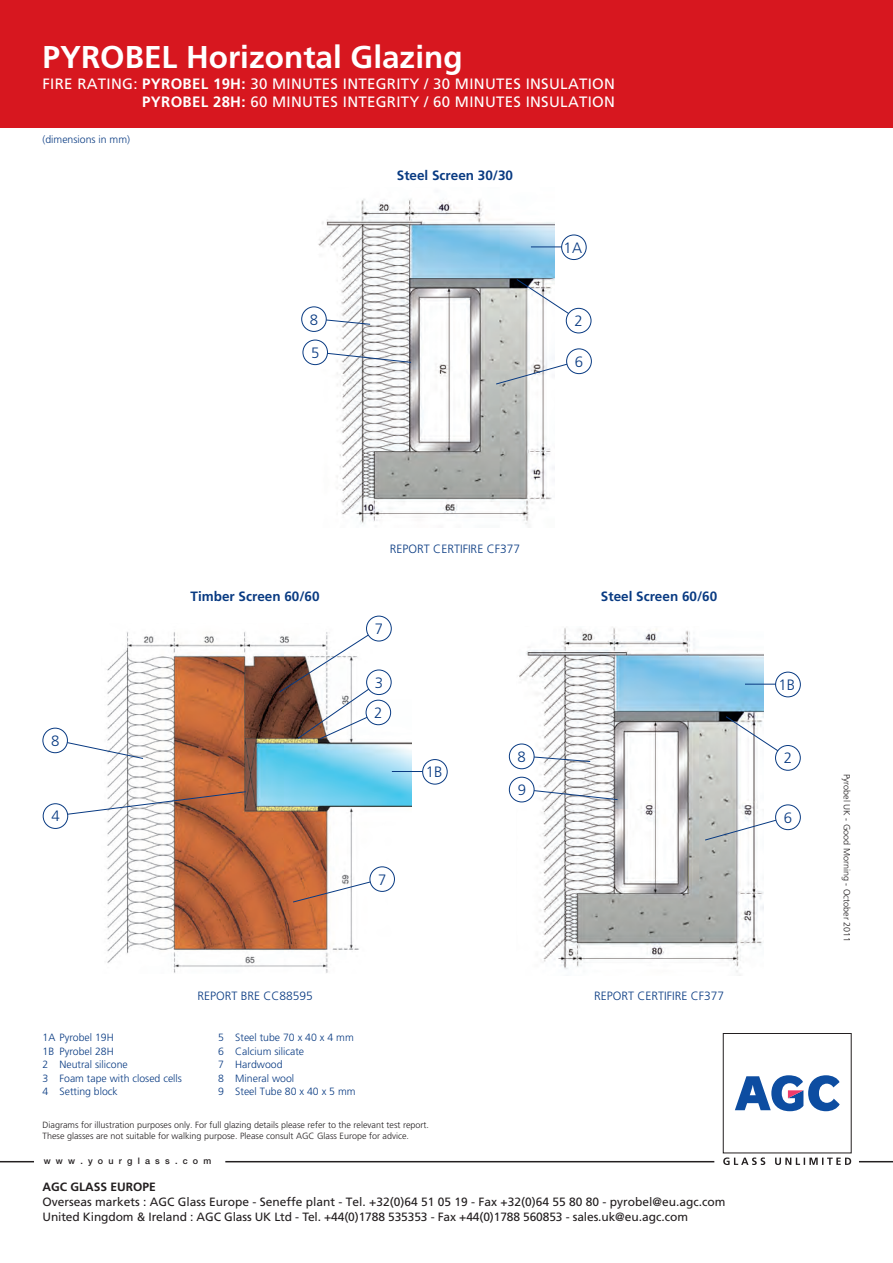
<style>
.page{position:relative;width:893px;height:1263px;background:#fff}
.page>*{position:absolute;margin:0;border:0;box-sizing:border-box;transform-origin:0 0}
.Normal_e{font:700 31.5px "Frutiger";color:#fff}
.Normal_e-2{font:15px/18px "Frutiger";letter-spacing:.02em;color:#fff;text-align:right}
.Tableau_verso{font:300 15px "Frutiger";color:#083a82}
.Body{font:700 13.5px "Frutiger";color:#083a82}
.Normal_e-3{font:12px "Frutiger";color:#231f20}
.Body-2{font:300 12px "Frutiger";color:#083a82}
.Normal_e-4{font:700 12px "Frutiger";color:#231f20}
.Tableau_verso-2{font:300 10.5px "Frutiger";color:#083a82}
.Body-3{font:300 10.5px "Frutiger";color:#083a82}
.Body-4{font:300 9px "Frutiger";color:#231f20}
.Normal_e-5{font:300 9px "Frutiger";color:#231f20}
.Normal_e-6{font:500 9px "Helvetica Neue";letter-spacing:.58em;color:#231f20}
.s1{font-weight:700}
</style>
<div class="page">
<div style="left:0;top:0;width:893px;height:128px;background:#d7171f"></div>
<img style="left:316px;top:199px;width:239px;height:325px">
<hr style="left:531px;top:247px;width:43px;height:1px;background:#083a82">
<div style="left:562px;top:235px;width:24px;height:25px;background:#fff;border-radius:50%"></div>
<div style="left:561px;top:234px;width:26px;height:26px;border:1px solid #083a82;border-radius:50%"></div>
<svg style="left:516px;top:278px;width:64px;height:43px"></svg>
<div style="left:566px;top:308px;width:25px;height:25px;background:#fff;border-radius:50%"></div>
<div style="left:566px;top:308px;width:25px;height:25px;border:1px solid #083a82;border-radius:50%"></div>
<svg style="left:326px;top:318px;width:45px;height:7px"></svg>
<div style="left:302px;top:307px;width:24px;height:24px;background:#fff;border-radius:50%"></div>
<div style="left:301px;top:306px;width:26px;height:26px;border:1px solid #083a82;border-radius:50%"></div>
<svg style="left:322px;top:351px;width:90px;height:12px"></svg>
<div style="left:303px;top:340px;width:24px;height:25px;background:#fff;border-radius:50%"></div>
<div style="left:303px;top:340px;width:25px;height:25px;border:1px solid #083a82;border-radius:50%"></div>
<svg style="left:495px;top:360px;width:85px;height:25px"></svg>
<div style="left:567px;top:349px;width:24px;height:25px;background:#fff;border-radius:50%"></div>
<div style="left:566px;top:348px;width:26px;height:26px;border:1px solid #083a82;border-radius:50%"></div>
<img style="left:106px;top:624px;width:306px;height:349px">
<svg style="left:54px;top:739px;width:90px;height:20px"></svg>
<div style="left:43px;top:728px;width:24px;height:25px;background:#fff;border-radius:50%"></div>
<div style="left:43px;top:728px;width:25px;height:25px;border:1px solid #083a82;border-radius:50%"></div>
<hr style="left:392px;top:771px;width:43px;height:1px;background:#083a82">
<div style="left:423px;top:759px;width:24px;height:25px;background:#fff;border-radius:50%"></div>
<div style="left:422px;top:759px;width:26px;height:25px;border:1px solid #083a82;border-radius:50%"></div>
<div style="left:366px;top:700px;width:25px;height:25px;background:#fff;border-radius:50%"></div>
<div style="left:366px;top:700px;width:25px;height:25px;border:1px solid #083a82;border-radius:50%"></div>
<svg style="left:59px;top:791px;width:188px;height:25px"></svg>
<div style="left:43px;top:804px;width:25px;height:24px;background:#fff;border-radius:50%"></div>
<div style="left:43px;top:803px;width:25px;height:26px;border:1px solid #083a82;border-radius:50%"></div>
<svg style="left:292px;top:878px;width:91px;height:25px"></svg>
<div style="left:370px;top:867px;width:24px;height:24px;background:#fff;border-radius:50%"></div>
<div style="left:370px;top:866px;width:25px;height:26px;border:1px solid #083a82;border-radius:50%"></div>
<div style="left:367px;top:670px;width:24px;height:24px;background:#fff;border-radius:50%"></div>
<div style="left:366px;top:670px;width:26px;height:25px;border:1px solid #083a82;border-radius:50%"></div>
<svg style="left:279px;top:627px;width:101px;height:113px"></svg>
<div style="left:366px;top:616px;width:25px;height:25px;background:#fff;border-radius:50%"></div>
<div style="left:366px;top:616px;width:26px;height:25px;border:1px solid #083a82;border-radius:50%"></div>
<img style="left:517px;top:628px;width:246px;height:344px">
<hr style="left:745px;top:684px;width:43px;height:1px;background:#083a82">
<div style="left:776px;top:672px;width:24px;height:25px;background:#fff;border-radius:50%"></div>
<div style="left:775px;top:672px;width:26px;height:25px;border:1px solid #083a82;border-radius:50%"></div>
<svg style="left:725px;top:716px;width:59px;height:42px"></svg>
<div style="left:775px;top:745px;width:25px;height:25px;background:#fff;border-radius:50%"></div>
<div style="left:775px;top:745px;width:26px;height:26px;border:1px solid #083a82;border-radius:50%"></div>
<svg style="left:533px;top:755px;width:58px;height:7px"></svg>
<div style="left:509px;top:744px;width:25px;height:25px;background:#fff;border-radius:50%"></div>
<div style="left:509px;top:744px;width:25px;height:25px;border:1px solid #083a82;border-radius:50%"></div>
<svg style="left:529px;top:788px;width:89px;height:12px"></svg>
<div style="left:509px;top:777px;width:25px;height:25px;background:#fff;border-radius:50%"></div>
<div style="left:509px;top:777px;width:25px;height:25px;border:1px solid #083a82;border-radius:50%"></div>
<svg style="left:704px;top:816px;width:85px;height:25px"></svg>
<div style="left:776px;top:805px;width:24px;height:25px;background:#fff;border-radius:50%"></div>
<div style="left:775px;top:804px;width:26px;height:26px;border:1px solid #083a82;border-radius:50%"></div>
<hr style="left:225px;top:1161px;width:489px;height:1px;background:#231f20">
<div style="left:723px;top:1033px;width:129px;height:120px;border:1px solid #231f20"></div>
<svg style="left:735px;top:1075px;width:105px;height:36px"></svg>
<svg style="left:723px;top:1157px;width:128px;height:8px"></svg>
<hr style="left:859px;top:1161px;width:34px;height:1px;background:#231f20">
<hr style="left:0;top:1161px;width:34px;height:1px;background:#231f20">
<p class="Normal_e" style="left:43px;top:39px;width:422px">PYROBEL Horizontal Glazing</p>
<p class="Normal_e-2" style="left:43px;top:75px;width:574px">FIRE RATING: <span class="s1">PYROBEL 19H:</span> 30 MINUTES INTEGRITY / 30 MINUTES INSULATION<br><span class="s1">PYROBEL 28H:</span> 60 MINUTES INTEGRITY / 60 MINUTES INSULATION</p>
<p class="Body-3" style="left:43px;top:134px;width:89px">(dimensions in mm)</p>
<p class="Body" style="left:397px;top:167px;width:118px">Steel Screen 30/30</p>
<p class="Tableau_verso" style="left:564px;top:239px;width:20px">1A</p>
<p class="Tableau_verso" style="left:310px;top:311px;width:10px">8</p>
<p class="Tableau_verso" style="left:575px;top:312px;width:10px">2</p>
<p class="Tableau_verso" style="left:311px;top:344px;width:10px">5</p>
<p class="Tableau_verso" style="left:575px;top:353px;width:10px">6</p>
<p class="Tableau_verso" style="left:51px;top:732px;width:10px">8</p>
<p class="Tableau_verso" style="left:51px;top:808px;width:10px">4</p>
<p class="Body" style="left:191px;top:588px;width:131px">Timber Screen 60/60</p>
<p class="Body-2" style="left:390px;top:542px;width:132px">REPORT CERTIFIRE CF377</p>
<p class="Tableau_verso" style="left:375px;top:620px;width:10px">7</p>
<p class="Body" style="left:601px;top:588px;width:118px">Steel Screen 60/60</p>
<p class="Tableau_verso" style="left:375px;top:674px;width:10px">3</p>
<p class="Tableau_verso" style="left:374px;top:704px;width:10px">2</p>
<p class="Tableau_verso" style="left:426px;top:764px;width:18px">1B</p>
<p class="Tableau_verso" style="left:778px;top:676px;width:18px">1B</p>
<p class="Tableau_verso" style="left:518px;top:748px;width:10px">8</p>
<p class="Tableau_verso" style="left:784px;top:749px;width:10px">2</p>
<p class="Tableau_verso" style="left:518px;top:781px;width:10px">9</p>
<p class="Tableau_verso" style="left:784px;top:809px;width:10px">6</p>
<p class="Tableau_verso" style="left:378px;top:871px;width:10px">7</p>
<p class="Tableau_verso-2" style="left:43px;top:1032px;width:73px">1A Pyrobel 19H</p>
<p class="Tableau_verso-2" style="left:43px;top:1045px;width:73px">1B Pyrobel 28H</p>
<p class="Tableau_verso-2" style="left:43px;top:1059px;width:87px">2 Neutral silicone</p>
<p class="Tableau_verso-2" style="left:43px;top:1072px;width:141px">3 Foam tape with closed cells</p>
<p class="Tableau_verso-2" style="left:43px;top:1086px;width:77px">4 Setting block</p>
<p class="Body-2" style="left:197px;top:989px;width:117px">REPORT BRE CC88595</p>
<p class="Tableau_verso-2" style="left:218px;top:1032px;width:137px">5 Steel tube 70 x 40 x 4 mm</p>
<p class="Tableau_verso-2" style="left:218px;top:1045px;width:87px">6 Calcium silicate</p>
<p class="Tableau_verso-2" style="left:218px;top:1059px;width:66px">7 Hardwood</p>
<p class="Tableau_verso-2" style="left:218px;top:1072px;width:77px">8 Mineral wool</p>
<p class="Tableau_verso-2" style="left:218px;top:1086px;width:139px">9 Steel Tube 80 x 40 x 5 mm</p>
<p class="Body-2" style="left:594px;top:989px;width:132px">REPORT CERTIFIRE CF377</p>
<p class="Body-4" style="left:43px;top:1120px;width:388px">Diagrams for illustration purposes only. For full glazing details please refer to the relevant test report.</p>
<p class="Body-4" style="left:43px;top:1131px;width:368px">These glasses are not suitable for walking purpose. Please consult AGC Glass Europe for advice.</p>
<p class="Normal_e-6" style="left:44px;top:1155px;width:169px">www.yourglass.com</p>
<p class="Normal_e-4" style="left:42px;top:1179px;width:115px">AGC GLASS EUROPE</p>
<p class="Normal_e-3" style="left:42px;top:1194px;width:684px">Overseas markets : AGC Glass Europe - Seneffe plant - Tel. +32(0)64 51 05 19 - Fax +32(0)64 55 80 80 - pyrobel@eu.agc.com</p>
<p class="Normal_e-3" style="left:42px;top:1209px;width:647px">United Kingdom &amp; Ireland : AGC Glass UK Ltd - Tel. +44(0)1788 535353 - Fax +44(0)1788 560853 - sales.uk@eu.agc.com</p>
<p class="Normal_e-5" style="left:852px;top:774px;width:170px;rotate:90deg">Pyrobel UK - Good Morning - October 2011</p>
</div>
